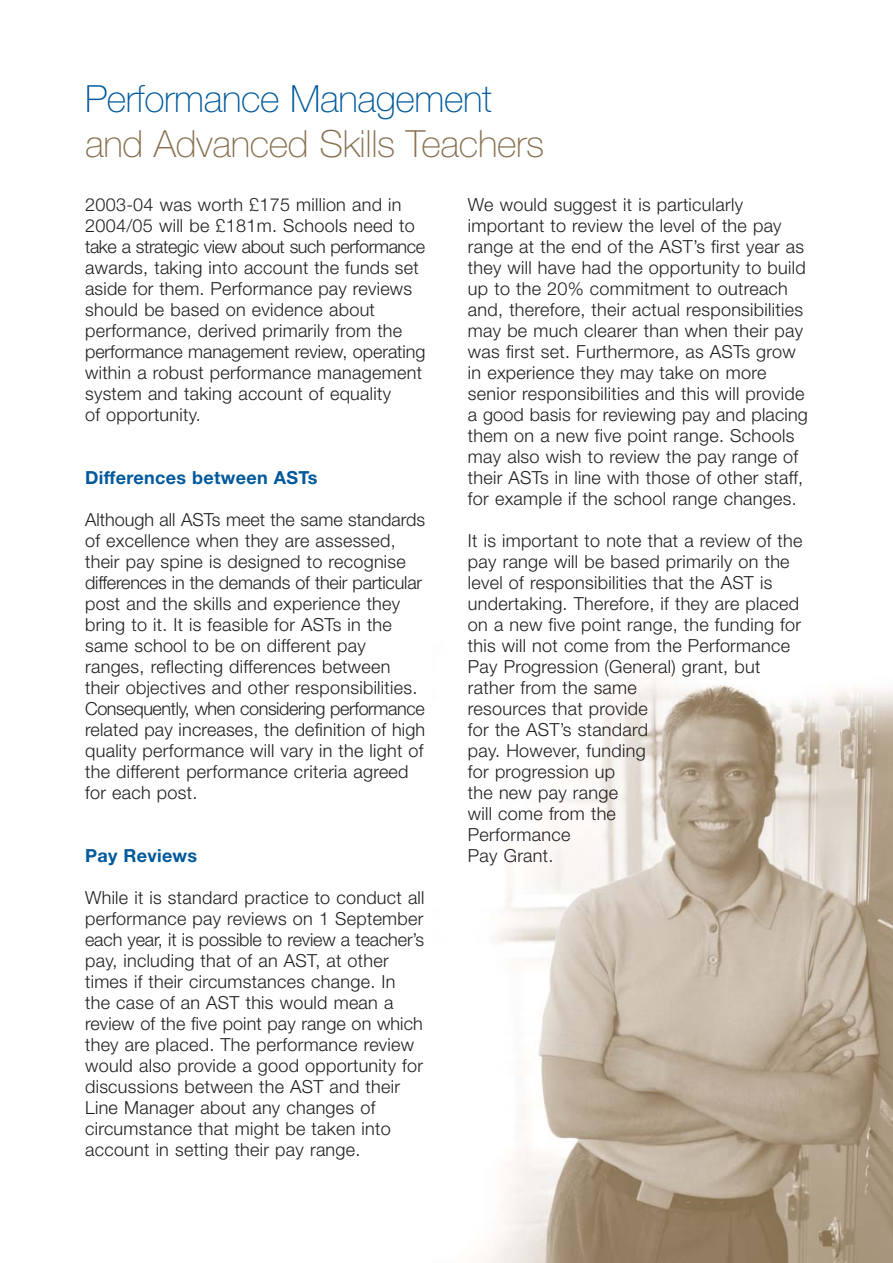
<style>
.page{position:relative;width:893px;height:1263px;background:#fff}
.page>*{position:absolute;margin:0;border:0;box-sizing:border-box;transform-origin:0 0}
.t1{font:100 37.5px "Helvetica Neue";letter-spacing:-.01em;color:#87704f}
.t2{font:100 37.5px "Helvetica Neue";letter-spacing:-.01em;color:#00599b}
.t3{font:300 18px/21px "Helvetica Neue";letter-spacing:.015em;color:#231f1f}
.t4{font:700 18px "Helvetica Neue";letter-spacing:.015em;color:#00599b}
</style>
<div class="page">
<img style="left:482px;top:678px;width:410px;height:585px">
<h1 class="t2" style="left:85px;top:85px;width:408px">Performance Management</h1>
<h1 class="t1" style="left:85px;top:130px;width:460px">and Advanced Skills Teachers</h1>
<p class="t3" style="left:85px;top:195px;width:342px">2003-04 was worth £175 million and in 2004/05 will be £181m. Schools need to take a strategic view about such performance awards, taking into account the funds set aside for them. Performance pay reviews should be based on evidence about performance, derived primarily from the performance management review, operating within a robust performance management system and taking account of equality<br>of opportunity.</p>
<p class="t4" style="left:85px;top:471px;width:234px">Differences between ASTs</p>
<p class="t3" style="left:85px;top:510px;width:342px">Although all ASTs meet the same standards of excellence when they are assessed, their pay spine is designed to recognise differences in the demands of their particular post and the skills and experience they bring to it. It is feasible for ASTs in the same school to be on different pay ranges, reflecting differences between their objectives and other responsibilities.<br>Consequently, when considering performance related pay increases, the definition of high quality performance will vary in the light of the different performance criteria agreed for each post.</p>
<p class="t4" style="left:85px;top:849px;width:114px">Pay Reviews</p>
<p class="t3" style="left:85px;top:888px;width:341px">While it is standard practice to conduct all performance pay reviews on 1 September each year, it is possible to review a teacher’s pay, including that of an AST, at other times if their circumstances change. In the case of an AST this would mean a review of the five point pay range on which they are placed. The performance review would also provide a good opportunity for discussions between the AST and their Line Manager about any changes of circumstance that might be taken into account in setting their pay range.</p>
<p class="t3" style="left:468px;top:195px;width:341px">We would suggest it is particularly important to review the level of the pay range at the end of the AST’s first year as they will have had the opportunity to build up to the 20% commitment to outreach and, therefore, their actual responsibilities may be much clearer than when their pay was first set. Furthermore, as ASTs grow in experience they may take on more senior responsibilities and this will provide a good basis for reviewing pay and placing them on a new five point range. Schools may also wish to review the pay range of their ASTs in line with those of other staff, for example if the school range changes.</p>
<p class="t3" style="left:468px;top:531px;width:336px">It is important to note that a review of the pay range will be based primarily on the level of responsibilities that the AST is undertaking. Therefore, if they are placed on a new five point range, the funding for this will not come from the Performance<br>Pay Progression (General) grant, but rather from the same<br>resources that provide<br>for the AST’s standard<br>pay. However, funding<br>for progression up<br>the new pay range<br>will come from the<br>Performance<br>Pay Grant.</p>
</div>
